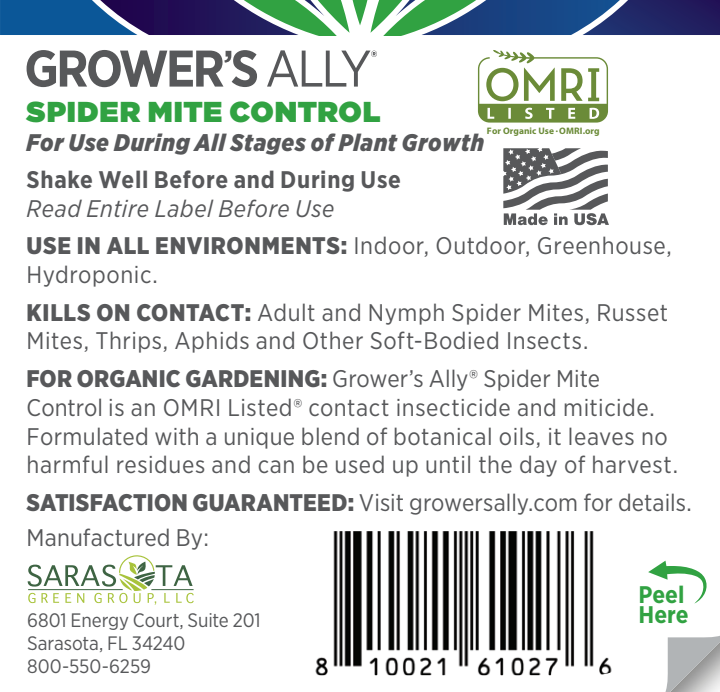
<style>
.page{position:relative;width:720px;height:692px;background:#fff}
.page>*{position:absolute;margin:0;border:0;box-sizing:border-box;transform-origin:0 0}
.t1{font:900 28.8px "Gotham";letter-spacing:.025em;color:#31a242}
.t2{font:24px/28.8px "Gotham Narrow";letter-spacing:.02em;color:#57585a}
.t3{font:24px "Gotham Narrow";color:#57585a}
.t4{font:700 24px/28.8px "Gotham Narrow";letter-spacing:.03em;color:#57585a}
.t5{font:italic 900 24px "Gotham Narrow";letter-spacing:.025em;color:#57585a}
.t6{font:700 24px/20px "Gotham Narrow";color:#31a242}
.t7{font:19.6px "Gotham Narrow";letter-spacing:-.005em;color:#57585a}
.t8{font:700 9.6px "Myriad Pro";letter-spacing:.005em;color:#6b8b38}
.s1{font-weight:400;font-style:italic}
.s2{font-weight:900}
.s3{font-size:6.8px}
</style>
<div class="page">
<svg style="left:648px;top:560px;width:72px;height:131px"></svg>
<svg style="left:503px;top:148px;width:106px;height:77px"></svg>
<svg style="left:27px;top:50px;width:230px;height:37px"></svg>
<svg style="left:267px;top:50px;width:110px;height:36px"></svg>
<svg style="left:0;top:0;width:720px;height:35px;background:#183e7e"></svg>
<svg style="left:100px;top:0;width:520px;height:35px"></svg>
<svg style="left:28px;top:555px;width:166px;height:49px"></svg>
<img style="left:315px;top:531px;width:297px;height:144px">
<svg style="left:478px;top:50px;width:130px;height:72px"></svg>
<p class="t1" style="left:27px;top:91px;width:355px">SPIDER MITE CONTROL</p>
<p class="t5" style="left:27px;top:126px;width:459px">For Use During All Stages of Plant Growth</p>
<p class="t4" style="left:27px;top:165px;width:376px">Shake Well Before and During Use<br><span class="s1">Read Entire Label Before Use</span></p>
<p class="t2" style="left:27px;top:231px;width:647px"><span class="s2">USE IN ALL ENVIRONMENTS:</span> Indoor, Outdoor, Greenhouse,<br>Hydroponic.</p>
<p class="t2" style="left:27px;top:297px;width:643px"><span class="s2">KILLS ON CONTACT:</span> Adult and Nymph Spider Mites, Russet<br>Mites, Thrips, Aphids and Other Soft-Bodied Insects.</p>
<p class="t2" style="left:27px;top:363px;width:653px"><span class="s2">FOR ORGANIC GARDENING:</span> Grower’s Ally® Spider Mite Control is an OMRI Listed® contact insecticide and miticide.<br>Formulated with a unique blend of botanical oils, it leaves no harmful residues and can be used up until the day of harvest.</p>
<p class="t3" style="left:27px;top:487px;width:667px"><span class="s2">SATISFACTION GUARANTEED:</span> Visit growersally.com for details.</p>
<p class="t2" style="left:27px;top:522px;width:184px">Manufactured By:</p>
<p class="t8" style="left:487px;top:124px;width:114px">For Organic Use <span class="s3">•</span> OMRI.org</p>
<p class="t7" style="left:27px;top:607px;width:235px">6801 Energy Court, Suite 201</p>
<p class="t7" style="left:27px;top:630px;width:160px">Sarasota, FL 34240</p>
<p class="t7" style="left:27px;top:653px;width:125px">800-550-6259</p>
<p class="t6" style="left:639px;top:583px;width:51px">Peel<br>Here</p>
</div>
